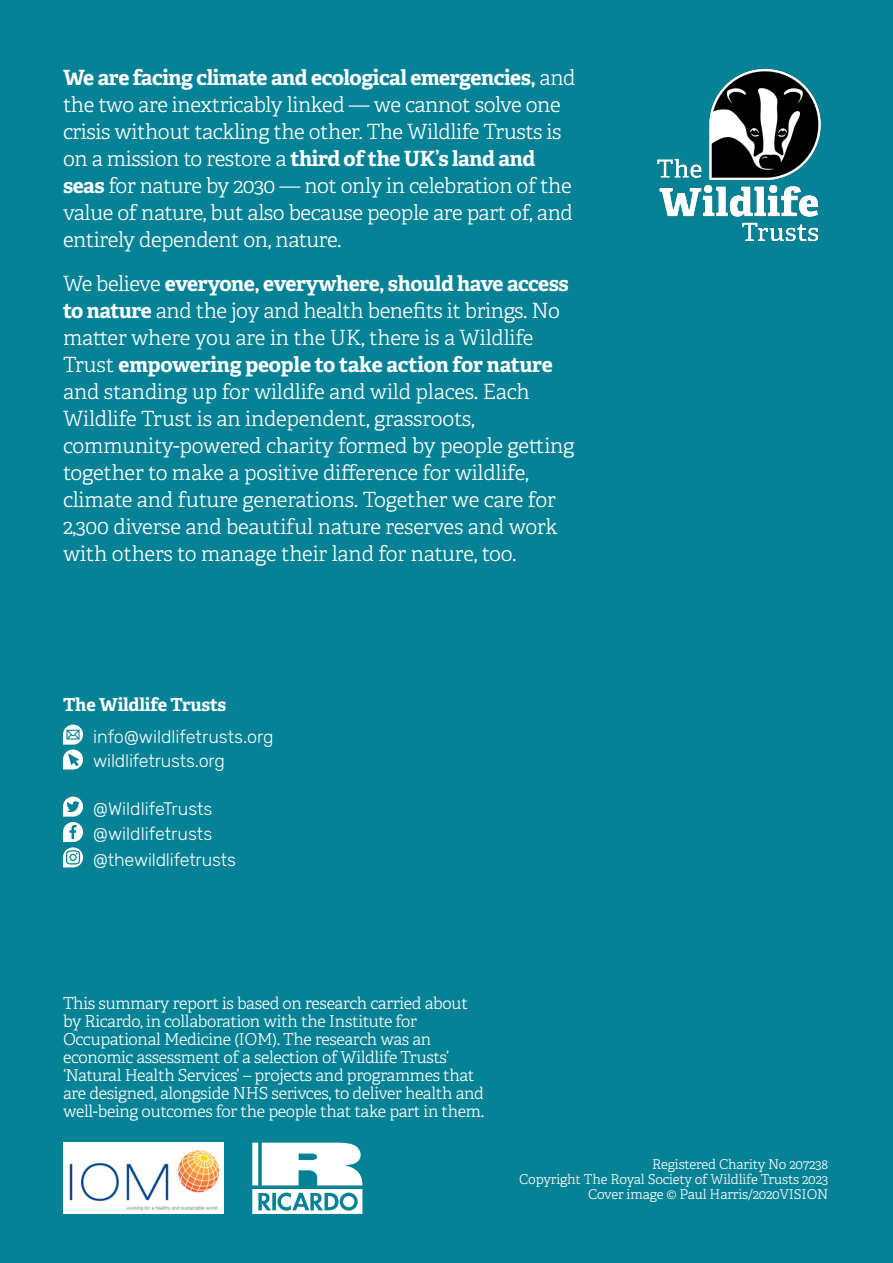
<style>
.page{position:relative;width:893px;height:1263px;background:#058295}
.page>*{position:absolute;margin:0;border:0;box-sizing:border-box;transform-origin:0 0}
.t1{font:300 21px/27px "Adelle";letter-spacing:-.02em;color:#fff}
.t2{font:300 18px "Rubik";letter-spacing:-.01em;color:#fff}
.t3{font:700 18px "Adelle";letter-spacing:-.01em;color:#fff}
.t4{font:300 16.5px/18px "Adelle";letter-spacing:-.02em;color:#fff}
.t5{font:300 13.5px "Adelle";letter-spacing:-.01em;color:#fff}
.s1{font-weight:700}
.s2{font-weight:400}
</style>
<div class="page">
<img style="left:657px;top:68px;width:164px;height:174px">
<svg style="left:63px;top:797px;width:20px;height:70px"></svg>
<svg style="left:63px;top:725px;width:20px;height:44px"></svg>
<img style="left:63px;top:1142px;width:160px;height:71px">
<svg style="left:252px;top:1142px;width:111px;height:72px"></svg>
<p class="t1" style="left:63px;top:63px;width:514px"><span class="s1">We are facing climate and ecological emergencies,</span> and the two are inextricably linked — we cannot solve one crisis without tackling the other. The Wildlife Trusts is on a mission to restore a <span class="s1">third of the UK’s land and seas</span> for nature by 2030 — not only in celebration of the value of nature, but also because people are part of, and entirely dependent on, nature.</p>
<p class="t1" style="left:63px;top:269px;width:513px">We believe <span class="s1">everyone, everywhere, should have access to nature</span> and the joy and health benefits it brings. No matter where you are in the UK, there is a Wildlife Trust <span class="s1">empowering people to take action for nature </span>and standing up for wildlife and wild places<span class="s2">.</span> Each Wildlife Trust is an independent, grassroots, community-powered charity formed by people getting together to make a positive difference for wildlife, climate and future generations. Together we care for 2,300 diverse and beautiful nature reserves and work with others to manage their land for nature, too.</p>
<p class="t3" style="left:63px;top:692px;width:165px">The Wildlife Trusts</p>
<p class="t2" style="left:93px;top:726px;width:182px">info@wildlifetrusts.org</p>
<p class="t2" style="left:93px;top:750px;width:133px">wildlifetrusts.org</p>
<p class="t2" style="left:93px;top:798px;width:121px">@WildlifeTrusts</p>
<p class="t2" style="left:93px;top:824px;width:121px">@wildlifetrusts</p>
<p class="t2" style="left:93px;top:849px;width:144px">@thewildlifetrusts</p>
<p class="t4" style="left:63px;top:993px;width:423px">This summary report is based on research carried about by Ricardo, in collaboration with the Institute for Occupational Medicine (IOM). The research was an economic assessment of a selection of Wildlife Trusts’ ‘Natural Health Services’ – projects and programmes that are designed, alongside NHS serivces, to deliver health and well-being outcomes for the people that take part in them.</p>
<p class="t5" style="left:652px;top:1155px;width:178px">Registered Charity No 207238</p>
<p class="t5" style="left:519px;top:1170px;width:310px">Copyright The Royal Society of Wildlife Trusts 2023</p>
<p class="t5" style="left:588px;top:1185px;width:242px">Cover image © Paul Harris/2020VISION</p>
</div>
